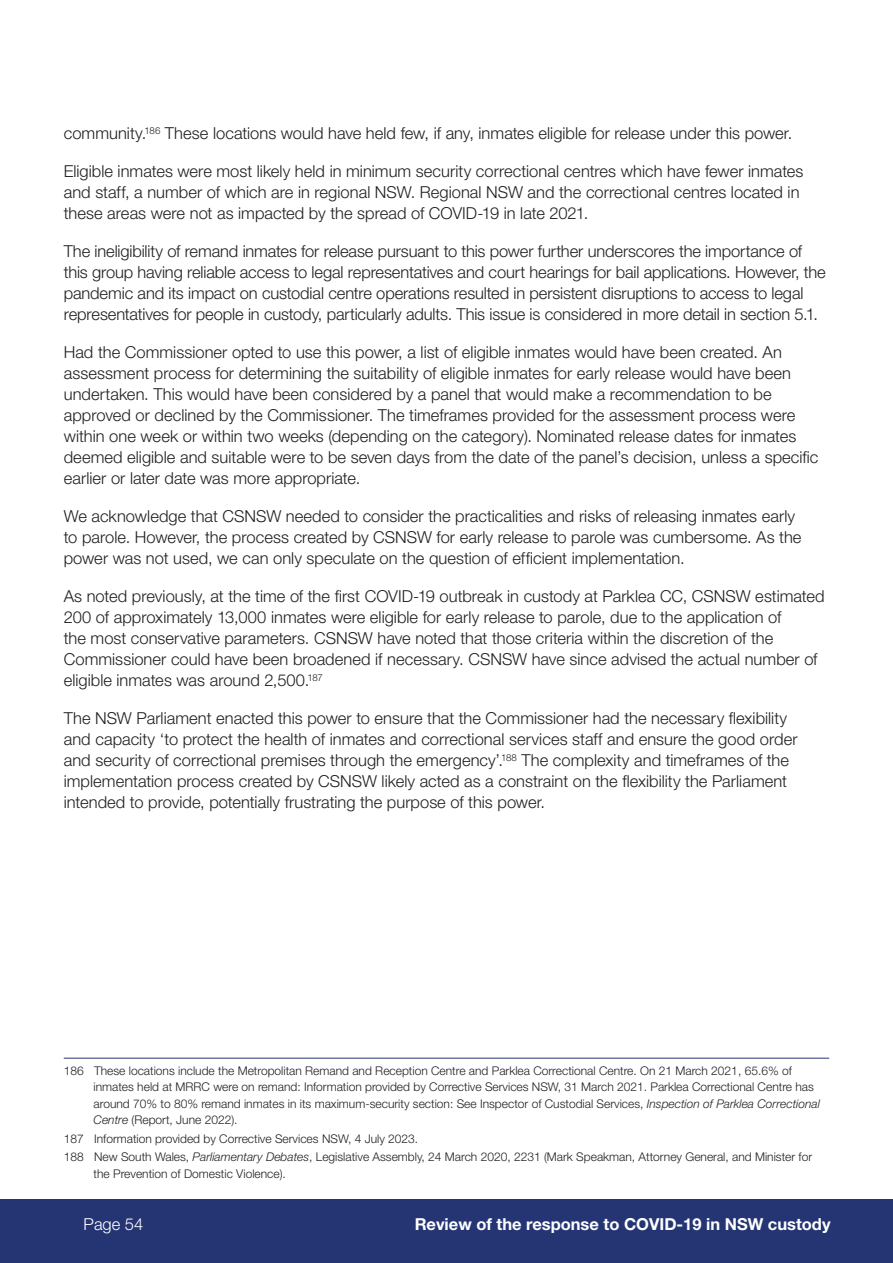
<style>
.page{position:relative;width:893px;height:1263px;background:#fff}
.page>*{position:absolute;margin:0;border:0;box-sizing:border-box;transform-origin:0 0}
.PP_Body_Copy{font:300 16.5px/21px "Helvetica Neue LT Std";color:#231f20}
.t1{font:700 16.5px "Helvetica Neue LT Std";color:#fff}
.t2{font:300 16.5px "Helvetica Neue LT Std";color:#fff}
.Footnote_Text{font:300 12px/16.5px "Helvetica Neue LT Std";color:#231f20}
.s1{font-style:italic}
</style>
<div class="page">
<div style="left:0;top:1199px;width:893px;height:64px;background:#253574"></div>
<hr style="left:64px;top:1058px;width:765px;height:1px;background:#253574">
<p class="PP_Body_Copy" style="left:64px;top:123px;width:730px">community.<sup>186</sup> These locations would have held few, if any, inmates eligible for release under this power.</p>
<p class="PP_Body_Copy" style="left:64px;top:161px;width:741px">Eligible inmates were most likely held in minimum security correctional centres which have fewer inmates and staff, a number of which are in regional NSW. Regional NSW and the correctional centres located in these areas were not as impacted by the spread of COVID-19 in late 2021.</p>
<p class="PP_Body_Copy" style="left:64px;top:241px;width:763px">The ineligibility of remand inmates for release pursuant to this power further underscores the importance of this group having reliable access to legal representatives and court hearings for bail applications. However, the pandemic and its impact on custodial centre operations resulted in persistent disruptions to access to legal representatives for people in custody, particularly adults. This issue is considered in more detail in section 5.1.</p>
<p class="PP_Body_Copy" style="left:64px;top:342px;width:756px">Had the Commissioner opted to use this power, a list of eligible inmates would have been created. An assessment process for determining the suitability of eligible inmates for early release would have been undertaken. This would have been considered by a panel that would make a recommendation to be approved or declined by the Commissioner. The timeframes provided for the assessment process were within one week or within two weeks (depending on the category). Nominated release dates for inmates deemed eligible and suitable were to be seven days from the date of the panel’s decision, unless a specific earlier or later date was more appropriate.</p>
<p class="PP_Body_Copy" style="left:64px;top:506px;width:739px">We acknowledge that CSNSW needed to consider the practicalities and risks of releasing inmates early to parole. However, the process created by CSNSW for early release to parole was cumbersome. As the power was not used, we can only speculate on the question of efficient implementation.</p>
<p class="PP_Body_Copy" style="left:64px;top:586px;width:762px">As noted previously, at the time of the first COVID-19 outbreak in custody at Parklea CC, CSNSW estimated 200 of approximately 13,000 inmates were eligible for early release to parole, due to the application of<br>the most conservative parameters. CSNSW have noted that those criteria within the discretion of the Commissioner could have been broadened if necessary. CSNSW have since advised the actual number of eligible inmates was around 2,500.<sup>187</sup></p>
<p class="PP_Body_Copy" style="left:64px;top:708px;width:735px">The NSW Parliament enacted this power to ensure that the Commissioner had the necessary flexibility and capacity ‘to protect the health of inmates and correctional services staff and ensure the good order and security of correctional premises through the emergency’.<sup>188</sup> The complexity and timeframes of the implementation process created by CSNSW likely acted as a constraint on the flexibility the Parliament intended to provide, potentially frustrating the purpose of this power.</p>
<p class="Footnote_Text" style="left:94px;top:1062px;width:728px;text-indent:-30px">186 These locations include the Metropolitan Remand and Reception Centre and Parklea Correctional Centre. On 21 March 2021, 65.6% of inmates held at MRRC were on remand: Information provided by Corrective Services NSW, 31 March 2021. Parklea Correctional Centre has around 70% to 80% remand inmates in its maximum-security section: See Inspector of Custodial Services, <span class="s1">Inspection of Parklea Correctional Centre</span> (Report, June 2022).</p>
<p class="Footnote_Text" style="left:64px;top:1130px;width:356px">187 Information provided by Corrective Services NSW, 4 July 2023.</p>
<p class="Footnote_Text" style="left:94px;top:1149px;width:720px;text-indent:-30px">188 New South Wales, <span class="s1">Parliamentary Debates</span>, Legislative Assembly, 24 March 2020, 2231 (Mark Speakman, Attorney General, and Minister for the Prevention of Domestic Violence).</p>
<p class="t2" style="left:84px;top:1214px;width:61px">Page 54</p>
<p class="t1" style="left:415px;top:1214px;width:417px">Review of the response to COVID-19 in NSW custody</p>
</div>
